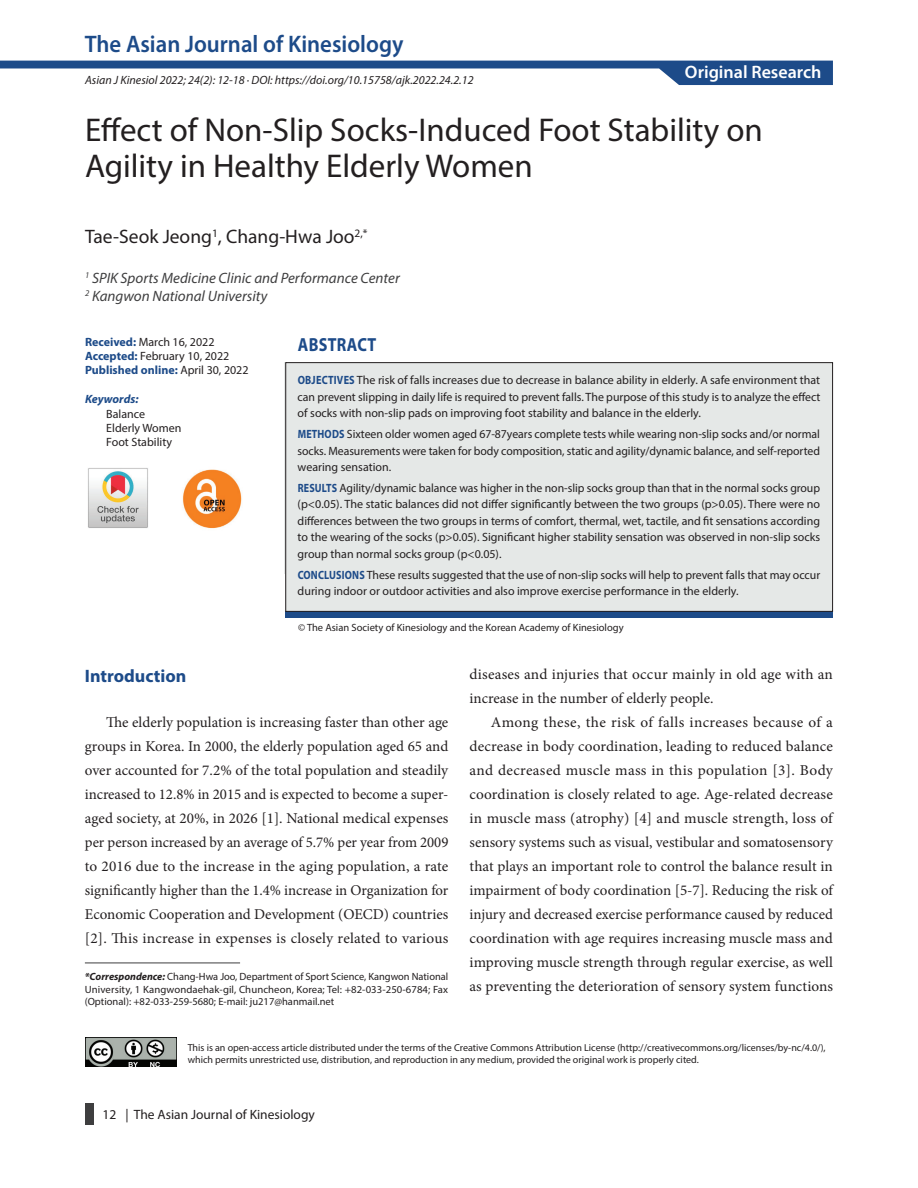
<style>
.page{position:relative;width:918px;height:1188px;background:#fff}
.page>*{position:absolute;margin:0;border:0;box-sizing:border-box;transform-origin:0 0}
.t1{font:33px/36px "Myriad Pro";color:#231f20}
.t2{font:600 24px "Myriad Pro";color:#1d4b89;scale:.95 1}
.writer{font:19.5px "Myriad Pro";color:#231f20}
.title_abstract{font:700 18.9px "Myriad Pro";letter-spacing:.02em;color:#1d4b89;scale:.85 1}
.t3{font:600 18px "Myriad Pro";color:#fff}
.sub_1{font:700 18px "Myriad Pro";color:#1d4b89}
.content{font:15px/24px "Minion Pro";letter-spacing:.005em;color:#231f20;text-align:justify}
.affiliation{font:italic 15px "Myriad Pro";color:#3e3e3f}
.t4{font:13.5px "Myriad Pro";color:#231f20}
.content_abstract{font:12px/16.5px "Myriad Pro";color:#231f20;text-align:justify}
.t5{font:italic 12px "Myriad Pro";color:#231f20}
.info{font:12px "Myriad Pro";color:#231f20}
.keyword_info{font:12px "Myriad Pro";color:#231f20}
.info-2{font:700 12px "Myriad Pro";color:#1d4b89}
.info-3{font:italic 700 12px "Myriad Pro";color:#1d4b89}
.correspondent{font:10.5px/12.6px "Myriad Pro";color:#231f20;text-align:justify}
.t6{font:10.05px/12px "Myriad Pro";color:#231f20}
.s1{font-weight:700;color:#1d4b89}
.s2{font-weight:400;color:#231f20}
.s3{font-weight:700;font-style:italic}
</style>
<div class="page">
<div style="left:85px;top:1103px;width:9px;height:21px;background:#3e3e3f"></div>
<img style="left:85px;top:1037px;width:92px;height:30px">
<svg style="left:0;top:61px;width:833px;height:24px"></svg>
<img style="left:88px;top:468px;width:60px;height:60px">
<img style="left:182px;top:469px;width:60px;height:60px">
<div style="left:285px;top:363px;width:548px;height:70px;background:#e5e8e7"></div>
<div style="left:285px;top:416px;width:548px;height:71px;background:#e5e8e7"></div>
<div style="left:285px;top:470px;width:548px;height:104px;background:#e5e8e7"></div>
<div style="left:285px;top:557px;width:548px;height:54px;background:#e5e8e7"></div>
<div style="left:285px;top:612px;width:548px;height:6px;background:#1d4b89"></div>
<hr style="left:85px;top:963px;width:155px;height:1px;background:#3e3e3f">
<div style="left:285px;top:362px;width:548px;height:250px;border:1px solid #231f20"></div>
<h2 class="t2" style="left:85px;top:28px;width:337px">The Asian Journal of Kinesiology</h2>
<p class="t3" style="left:685px;top:61px;width:138px">Original Research</p>
<p class="t1" style="left:85px;top:112px;width:679px">Effect of Non-Slip Socks-Induced Foot Stability on<br>Agility in Healthy Elderly Women</p>
<p class="t5" style="left:85px;top:72px;width:390px">Asian J Kinesiol 2022; 24(2): 12-18 · DOI: https://doi.org/10.15758/ajk.2022.24.2.12</p>
<p class="writer" style="left:85px;top:225px;width:284px">Tae-Seok Jeong<sup>1</sup>, Chang-Hwa Joo<sup>2,*</sup></p>
<p class="affiliation" style="left:85px;top:268px;width:316px"><sup>1</sup> SPIK Sports Medicine Clinic and Performance Center</p>
<p class="affiliation" style="left:85px;top:286px;width:184px"><sup>2</sup> Kangwon National University</p>
<p class="info" style="left:85px;top:334px;width:131px"><span class="s1">Received:</span> March 16, 2022</p>
<p class="info" style="left:85px;top:349px;width:146px"><span class="s1">Accepted:</span> February 10, 2022</p>
<p class="info-2" style="left:85px;top:363px;width:165px">Published online: <span class="s2">April 30, 2022</span></p>
<p class="info-3" style="left:85px;top:391px;width:55px">Keywords:</p>
<p class="keyword_info" style="left:106px;top:406px;width:40px">Balance</p>
<p class="keyword_info" style="left:106px;top:421px;width:77px">Elderly Women</p>
<p class="keyword_info" style="left:106px;top:435px;width:67px">Foot Stability</p>
<p class="title_abstract" style="left:298px;top:332px;width:94px">ABSTRACT</p>
<p class="content_abstract" style="left:298px;top:372px;width:524px"><span class="s1">OBJECTIVES</span> The risk of falls increases due to decrease in balance ability in elderly. A safe environment that can prevent slipping in daily life is required to prevent falls. The purpose of this study is to analyze the effect of socks with non-slip pads on improving foot stability and balance in the elderly.</p>
<p class="content_abstract" style="left:298px;top:426px;width:524px"><span class="s1">METHODS</span> Sixteen older women aged 67-87years complete tests while wearing non-slip socks and/or normal socks. Measurements were taken for body composition, static and agility/dynamic balance, and self-reported wearing sensation.</p>
<p class="content_abstract" style="left:298px;top:479px;width:524px"><span class="s1">RESULTS</span> Agility/dynamic balance was higher in the non-slip socks group than that in the normal socks group (p&lt;0.05). The static balances did not differ significantly between the two groups (p&gt;0.05). There were no differences between the two groups in terms of comfort, thermal, wet, tactile, and fit sensations according to the wearing of the socks (p&gt;0.05). Significant higher stability sensation was observed in non-slip socks group than normal socks group (p&lt;0.05).</p>
<p class="content_abstract" style="left:298px;top:566px;width:524px"><span class="s1">CONCLUSIONS</span> These results suggested that the use of non-slip socks will help to prevent falls that may occur during indoor or outdoor activities and also improve exercise performance in the elderly.</p>
<p class="correspondent" style="left:298px;top:621px;width:327px">© The Asian Society of Kinesiology and the Korean Academy of Kinesiology</p>
<p class="sub_1" style="left:85px;top:664px;width:103px">Introduction</p>
<p class="content" style="left:85px;top:711px;width:365px;text-indent:21px">The elderly population is increasing faster than other age groups in Korea. In 2000, the elderly population aged 65 and over accounted for 7.2% of the total population and steadily increased to 12.8% in 2015 and is expected to become a super&shy;aged society, at 20%, in 2026 [1]. National medical expenses per person increased by an average of 5.7% per year from 2009 to 2016 due to the increase in the aging population, a rate significantly higher than the 1.4% increase in Organization for Economic Cooperation and Development (OECD) countries [2]. This increase in expenses is closely related to various</p>
<p class="correspondent" style="left:85px;top:970px;width:365px"><span class="s3">*Correspondence:</span> Chang-Hwa Joo, Department of Sport Science, Kangwon National University, 1 Kangwondaehak-gil, Chuncheon, Korea; Tel: +82-033-250-6784; Fax (Optional): +82-033-259-5680; E-mail: ju217@hanmail.net</p>
<p class="content" style="left:470px;top:663px;width:365px">diseases and injuries that occur mainly in old age with an increase in the number of elderly people.</p>
<p class="content" style="left:470px;top:711px;width:365px;text-indent:21px">Among these, the risk of falls increases because of a decrease in body coordination, leading to reduced balance and decreased muscle mass in this population [3]. Body coordination is closely related to age. Age-related decrease in muscle mass (atrophy) [4] and muscle strength, loss of sensory systems such as visual, vestibular and somatosensory that plays an important role to control the balance result in impairment of body coordination [5-7]. Reducing the risk of injury and decreased exercise performance caused by reduced coordination with age requires increasing muscle mass and improving muscle strength through regular exercise, as well as preventing the deterioration of sensory system functions</p>
<p class="t6" style="left:188px;top:1042px;width:639px">This is an open-access article distributed under the terms of the Creative Commons Attribution License (http://creativecommons.org/licenses/by-nc/4.0/), which permits unrestricted use, distribution, and reproduction in any medium, provided the original work is properly cited.</p>
<p class="t4" style="left:103px;top:1106px;width:214px">12 | The Asian Journal of Kinesiology</p>
</div>
